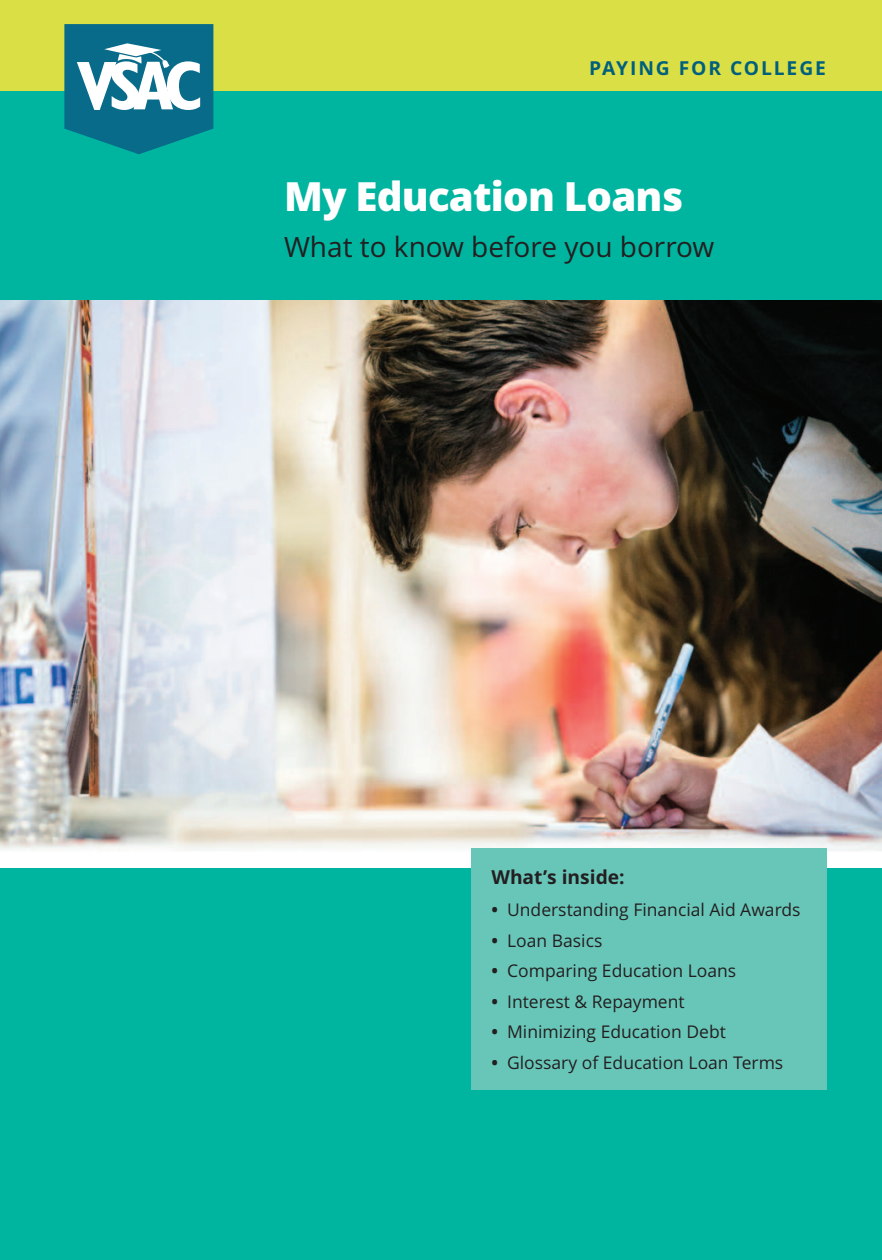
<style>
.page{position:relative;width:882px;height:1260px;background:#fff}
.page>*{position:absolute;margin:0;border:0;box-sizing:border-box;transform-origin:0 0}
.t1{font:800 40.25px "Open Sans";letter-spacing:-.02em;color:#fff}
.t2{font:28px "Open Sans";color:#231f20}
.t3{font:700 19.25px "Open Sans";letter-spacing:.1em;color:#005f7d}
.t4{font:700 19.25px "Open Sans";color:#231f20}
.t5{font:17.5px "Open Sans";color:#231f20}
.s1{font-weight:700}
</style>
<div class="page">
<div style="left:0;top:718px;width:882px;height:542px;background:#00b5a0"></div>
<img style="left:0;top:300px;width:882px;height:568px">
<div style="left:472px;top:848px;width:355px;height:241px;background:#68c6b8"></div>
<div style="left:0;top:0;width:882px;height:93px;background:#d9df44"></div>
<div style="left:0;top:92px;width:882px;height:208px;background:#00b5a0"></div>
<svg style="left:64px;top:24px;width:149px;height:130px;background:#3a91a4"></svg>
<p class="t3" style="left:589px;top:58px;width:239px">PAYING FOR COLLEGE</p>
<h1 class="t1" style="left:284px;top:174px;width:401px">My Education Loans</h1>
<h2 class="t2" style="left:284px;top:231px;width:432px">What to know before you borrow</h2>
<p class="t4" style="left:491px;top:866px;width:135px">What’s inside:</p>
<p class="t5" style="left:491px;top:900px;width:311px"><span class="s1">•</span> Understanding Financial Aid Awards</p>
<p class="t5" style="left:491px;top:930px;width:112px"><span class="s1">•</span> Loan Basics</p>
<p class="t5" style="left:491px;top:961px;width:246px"><span class="s1">•</span> Comparing Education Loans</p>
<p class="t5" style="left:491px;top:991px;width:195px"><span class="s1">•</span> Interest &amp; Repayment</p>
<p class="t5" style="left:491px;top:1022px;width:236px"><span class="s1">•</span> Minimizing Education Debt</p>
<p class="t5" style="left:491px;top:1052px;width:293px"><span class="s1">•</span> Glossary of Education Loan Terms</p>
</div>
